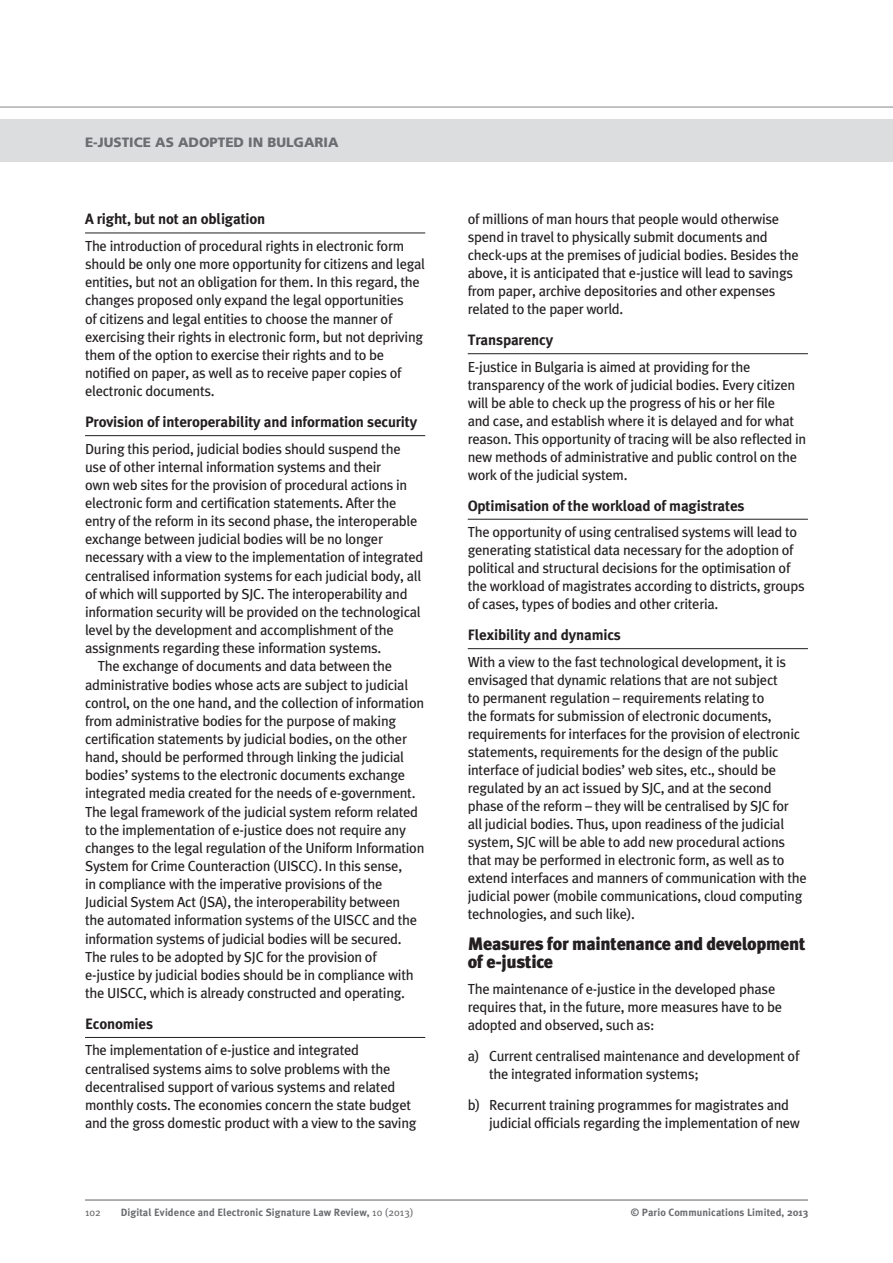
<style>
.page{position:relative;width:893px;height:1263px;background:#fff}
.page>*{position:absolute;margin:0;border:0;box-sizing:border-box;transform-origin:0 0}
.t1{font:900 18px/18px "Meta Plus";letter-spacing:-.02em;color:#231f20}
.t2{font:700 15px "Meta Plus";letter-spacing:-.01em;color:#231f20}
.t3{font:14.55px/18px "Meta Plus";letter-spacing:-.02em;color:#231f20}
.t4{font:900 13.5px "Frutiger";color:#6c6d70}
.t5{font:700 10.5px "Meta Plus";letter-spacing:.01em;color:#6c6d70}
.t6{font:10.5px "Meta Plus";color:#6c6d70}
.s1{font-weight:400}
</style>
<div class="page">
<hr style="left:85px;top:1199px;width:723px;height:2px;background:#939598">
<hr style="left:0;top:106px;width:893px;height:2px;background:#939598">
<div style="left:0;top:119px;width:893px;height:43px;background:#dcdddf"></div>
<hr style="left:85px;top:233px;width:340px;height:1px;background:#231f20">
<hr style="left:85px;top:435px;width:340px;height:1px;background:#231f20">
<hr style="left:85px;top:1037px;width:340px;height:1px;background:#231f20">
<hr style="left:468px;top:353px;width:340px;height:1px;background:#231f20">
<hr style="left:468px;top:519px;width:340px;height:1px;background:#231f20">
<hr style="left:468px;top:648px;width:340px;height:1px;background:#231f20">
<p class="t4" style="left:85px;top:134px;width:255px">E-JUSTICE AS ADOPTED IN BULGARIA</p>
<p class="t2" style="left:85px;top:210px;width:182px">A right, but not an obligation</p>
<p class="t3" style="left:85px;top:237px;width:342px">The introduction of procedural rights in electronic form should be only one more opportunity for citizens and legal entities, but not an obligation for them. In this regard, the changes proposed only expand the legal opportunities<br>of citizens and legal entities to choose the manner of exercising their rights in electronic form, but not depriving them of the option to exercise their rights and to be notified on paper, as well as to receive paper copies of electronic documents.</p>
<p class="t2" style="left:85px;top:413px;width:334px">Provision of interoperability and information security</p>
<p class="t3" style="left:85px;top:439px;width:317px">During this period, judicial bodies should suspend the</p>
<p class="t3" style="left:85px;top:457px;width:298px">use of other internal information systems and their</p>
<p class="t3" style="left:85px;top:476px;width:324px">own web sites for the provision of procedural actions in</p>
<p class="t3" style="left:85px;top:494px;width:313px">electronic form and certification statements. After the</p>
<p class="t3" style="left:85px;top:512px;width:334px">entry of the reform in its second phase, the interoperable</p>
<p class="t3" style="left:85px;top:530px;width:299px">exchange between judicial bodies will be no longer</p>
<p class="t3" style="left:85px;top:548px;width:340px">necessary with a view to the implementation of integrated</p>
<p class="t3" style="left:85px;top:566px;width:338px">centralised information systems for each judicial body, all</p>
<p class="t3" style="left:85px;top:585px;width:324px">of which will supported by SJC. The interoperability and</p>
<p class="t3" style="left:85px;top:603px;width:337px">information security will be provided on the technological</p>
<p class="t3" style="left:85px;top:621px;width:310px">level by the development and accomplishment of the</p>
<p class="t3" style="left:85px;top:639px;width:298px">assignments regarding these information systems.</p>
<p class="t3" style="left:98px;top:657px;width:296px">The exchange of documents and data between the</p>
<p class="t3" style="left:85px;top:675px;width:325px">administrative bodies whose acts are subject to judicial</p>
<p class="t3" style="left:85px;top:693px;width:341px">control, on the one hand, and the collection of information</p>
<p class="t3" style="left:85px;top:712px;width:313px">from administrative bodies for the purpose of making</p>
<p class="t3" style="left:85px;top:730px;width:323px">certification statements by judicial bodies, on the other</p>
<p class="t3" style="left:85px;top:748px;width:321px">hand, should be performed through linking the judicial</p>
<p class="t3" style="left:85px;top:766px;width:322px">bodies’ systems to the electronic documents exchange</p>
<p class="t3" style="left:85px;top:784px;width:332px">integrated media created for the needs of e-government.</p>
<p class="t3" style="left:85px;top:802px;width:335px">The legal framework of the judicial system reform related</p>
<p class="t3" style="left:85px;top:820px;width:322px">to the implementation of e-justice does not require any</p>
<p class="t3" style="left:85px;top:839px;width:341px">changes to the legal regulation of the Uniform Information</p>
<p class="t3" style="left:85px;top:857px;width:319px">System for Crime Counteraction (UISCC). In this sense,</p>
<p class="t3" style="left:85px;top:875px;width:299px">in compliance with the imperative provisions of the</p>
<p class="t3" style="left:85px;top:893px;width:317px">Judicial System Act (JSA), the interoperability between</p>
<p class="t3" style="left:85px;top:911px;width:334px">the automated information systems of the UISCC and the</p>
<p class="t3" style="left:85px;top:929px;width:318px">information systems of judicial bodies will be secured.</p>
<p class="t3" style="left:85px;top:947px;width:293px">The rules to be adopted by SJC for the provision of</p>
<p class="t3" style="left:85px;top:966px;width:330px">e-justice by judicial bodies should be in compliance with</p>
<p class="t3" style="left:85px;top:984px;width:322px">the UISCC, which is already constructed and operating.</p>
<p class="t2" style="left:85px;top:1015px;width:70px">Economies</p>
<p class="t3" style="left:85px;top:1041px;width:333px">The implementation of e-justice and integrated centralised systems aims to solve problems with the decentralised support of various systems and related monthly costs. The economies concern the state budget and the gross domestic product with a view to the saving</p>
<p class="t3" style="left:468px;top:210px;width:333px">of millions of man hours that people would otherwise spend in travel to physically submit documents and check-ups at the premises of judicial bodies. Besides the above, it is anticipated that e-justice will lead to savings from paper, archive depositories and other expenses related to the paper world.</p>
<p class="t2" style="left:468px;top:331px;width:87px">Transparency</p>
<p class="t3" style="left:468px;top:357px;width:340px">E-justice in Bulgaria is aimed at providing for the transparency of the work of judicial bodies. Every citizen will be able to check up the progress of his or her file<br>and case, and establish where it is delayed and for what reason. This opportunity of tracing will be also reflected in new methods of administrative and public control on the work of the judicial system.</p>
<p class="t2" style="left:468px;top:497px;width:278px">Optimisation of the workload of magistrates</p>
<p class="t3" style="left:468px;top:523px;width:338px">The opportunity of using centralised systems will lead to generating statistical data necessary for the adoption of political and structural decisions for the optimisation of the workload of magistrates according to districts, groups of cases, types of bodies and other criteria.</p>
<p class="t2" style="left:468px;top:626px;width:155px">Flexibility and dynamics</p>
<p class="t3" style="left:468px;top:652px;width:341px">With a view to the fast technological development, it is envisaged that dynamic relations that are not subject<br>to permanent regulation – requirements relating to<br>the formats for submission of electronic documents, requirements for interfaces for the provision of electronic statements, requirements for the design of the public interface of judicial bodies’ web sites, etc., should be regulated by an act issued by SJC, and at the second phase of the reform – they will be centralised by SJC for all judicial bodies. Thus, upon readiness of the judicial system, SJC will be able to add new procedural actions that may be performed in electronic form, as well as to extend interfaces and manners of communication with the judicial power (mobile communications, cloud computing technologies, and such like).</p>
<p class="t1" style="left:468px;top:934px;width:339px">Measures for maintenance and development of e-justice</p>
<p class="t3" style="left:468px;top:980px;width:316px">The maintenance of e-justice in the developed phase requires that, in the future, more measures have to be adopted and observed, such as:</p>
<p class="t3" style="left:489px;top:1047px;width:312px;text-indent:-21px">a) Current centralised maintenance and development of the integrated information systems;</p>
<p class="t3" style="left:489px;top:1096px;width:313px;text-indent:-21px">b) Recurrent training programmes for magistrates and judicial officials regarding the implementation of new</p>
<p class="t6" style="left:85px;top:1206px;width:17px">102</p>
<p class="t5" style="left:121px;top:1206px;width:294px">Digital Evidence and Electronic Signature Law Review, <span class="s1">10 (2013)</span></p>
<p class="t5" style="left:631px;top:1206px;width:179px">© Pario Communications Limited, 2013</p>
</div>
